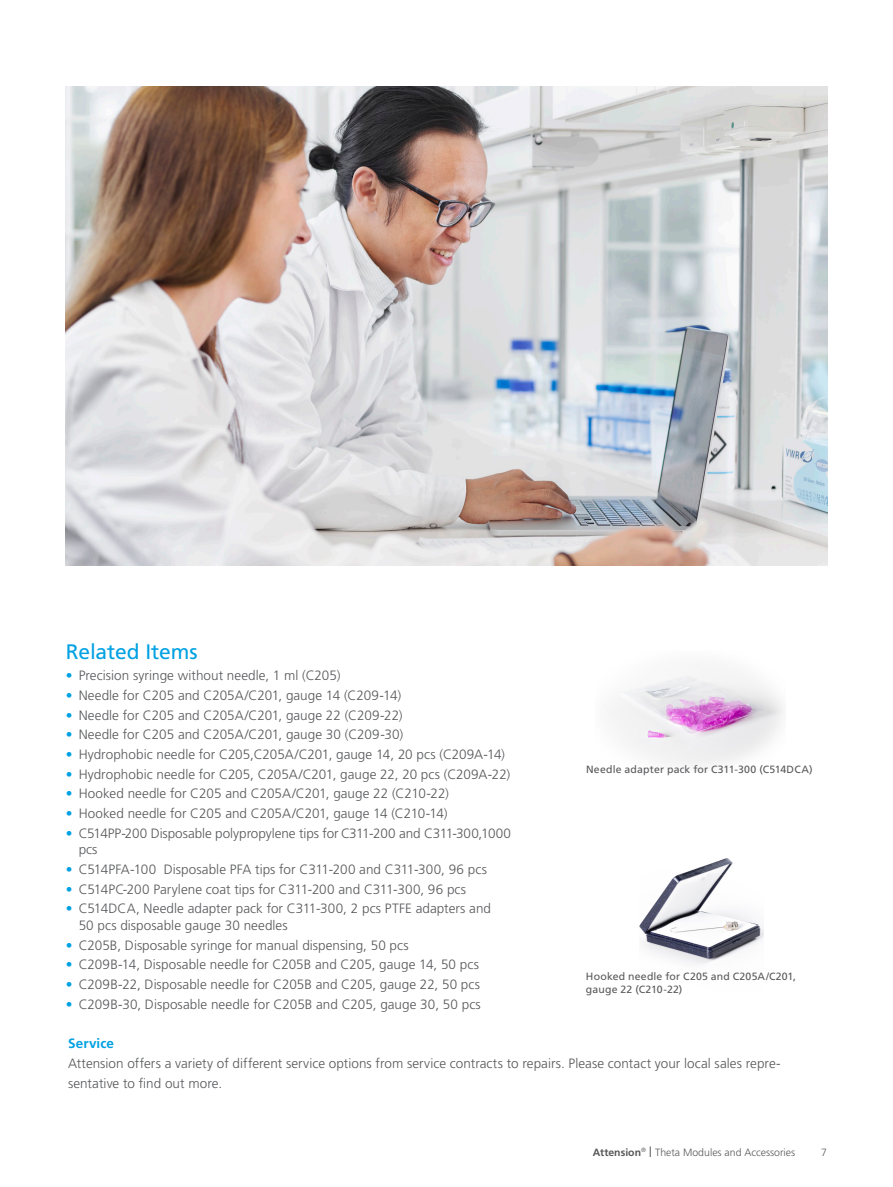
<style>
.page{position:relative;width:893px;height:1187px;background:#fff}
.page>*{position:absolute;margin:0;border:0;box-sizing:border-box;transform-origin:0 0}
.Sub_Heading_1_Page_B{font:21px "Frutiger LT Std";letter-spacing:-.005em;color:#00a1e3}
.Body_80{font:300 13.5px/16.5px "Frutiger LT Std";color:#57585a}
.Sub_Heading_3_Page_B{font:700 13.5px "Frutiger LT Std";letter-spacing:.01em;color:#00a1e3}
.Figure_Text_80{font:10.5px/13.5px "Frutiger LT Std";letter-spacing:.02em;color:#57585a}
.t1{font:300 10.5px "Frutiger LT Std";color:#57585a}
.t2{font:700 10.5px "Frutiger LT Std";color:#57585a}
.t3{font:300 6.15px "Frutiger LT Std";color:#57585a}
.s1{font-weight:700;color:#00a1e3}
.s2{font-size:15px}
</style>
<div class="page">
<img style="left:639px;top:858px;width:124px;height:106px">
<img style="left:612px;top:673px;width:171px;height:93px">
<img style="left:66px;top:86px;width:761px;height:479px">
<p class="Sub_Heading_1_Page_B" style="left:66px;top:639px;width:133px">Related Items</p>
<p class="Body_80" style="left:66px;top:667px;width:276px"><span class="s1">•</span> Precision syringe without needle, 1 ml (C205)</p>
<p class="Body_80" style="left:66px;top:687px;width:337px"><span class="s1">•</span> Needle for C205 and C205A/C201, gauge 14 (C209-14)</p>
<p class="Body_80" style="left:66px;top:707px;width:338px"><span class="s1">•</span> Needle for C205 and C205A/C201, gauge 22 (C209-22)</p>
<p class="Body_80" style="left:66px;top:726px;width:339px"><span class="s1">•</span> Needle for C205 and C205A/C201, gauge 30 (C209-30)</p>
<p class="Body_80" style="left:66px;top:746px;width:441px"><span class="s1">•</span> Hydrophobic needle for C205,C205A/C201, gauge 14, 20 pcs (C209A-14)</p>
<p class="Body_80" style="left:66px;top:766px;width:446px"><span class="s1">•</span> Hydrophobic needle for C205, C205A/C201, gauge 22, 20 pcs (C209A-22)</p>
<p class="Body_80" style="left:66px;top:785px;width:385px"><span class="s1">•</span> Hooked needle for C205 and C205A/C201, gauge 22 (C210-22)</p>
<p class="Body_80" style="left:66px;top:805px;width:383px"><span class="s1">•</span> Hooked needle for C205 and C205A/C201, gauge 14 (C210-14)</p>
<p class="Body_80" style="left:79px;top:825px;width:434px;text-indent:-13px"><span class="s1">•</span> C514PP-200 Disposable polypropylene tips for C311-200 and C311-300,1000 pcs</p>
<p class="Body_80" style="left:66px;top:861px;width:422px"><span class="s1">•</span> C514PFA-100 Disposable PFA tips for C311-200 and C311-300, 96 pcs</p>
<p class="Body_80" style="left:66px;top:881px;width:402px"><span class="s1">•</span> C514PC-200 Parylene coat tips for C311-200 and C311-300, 96 pcs</p>
<p class="Body_80" style="left:79px;top:900px;width:414px;text-indent:-13px"><span class="s1">•</span> C514DCA, Needle adapter pack for C311-300, 2 pcs PTFE adapters and<br>50 pcs disposable gauge 30 needles</p>
<p class="Body_80" style="left:66px;top:936px;width:344px"><span class="s1">•</span> C205B, Disposable syringe for manual dispensing, 50 pcs</p>
<p class="Body_80" style="left:66px;top:956px;width:415px"><span class="s1">•</span> C209B-14, Disposable needle for C205B and C205, gauge 14, 50 pcs</p>
<p class="Body_80" style="left:66px;top:976px;width:416px"><span class="s1">•</span> C209B-22, Disposable needle for C205B and C205, gauge 22, 50 pcs</p>
<p class="Body_80" style="left:66px;top:995px;width:416px"><span class="s1">•</span> C209B-30, Disposable needle for C205B and C205, gauge 30, 50 pcs</p>
<p class="Figure_Text_80" style="left:586px;top:762px;width:228px">Needle adapter pack for C311-300 (C514DCA)</p>
<p class="Figure_Text_80" style="left:586px;top:969px;width:212px">Hooked needle for C205 and C205A/C201, gauge 22 (C210-22)</p>
<p class="Sub_Heading_3_Page_B" style="left:68px;top:1034px;width:48px">Service</p>
<p class="Body_80" style="left:68px;top:1053px;width:714px;line-height:20.2px">Attension offers a variety of different service options from service contracts to repairs. Please contact your local sales repre&shy;sentative to find out more.</p>
<p class="t3" style="left:641px;top:1146px;width:6px">®</p>
<p class="t1" style="left:649px;top:1145px;width:148px"><span class="s2">I</span> Theta Modules and Accessories</p>
<p class="t2" style="left:593px;top:1145px;width:50px">Attension</p>
<p class="t1" style="left:821px;top:1145px;width:7px">7</p>
</div>
